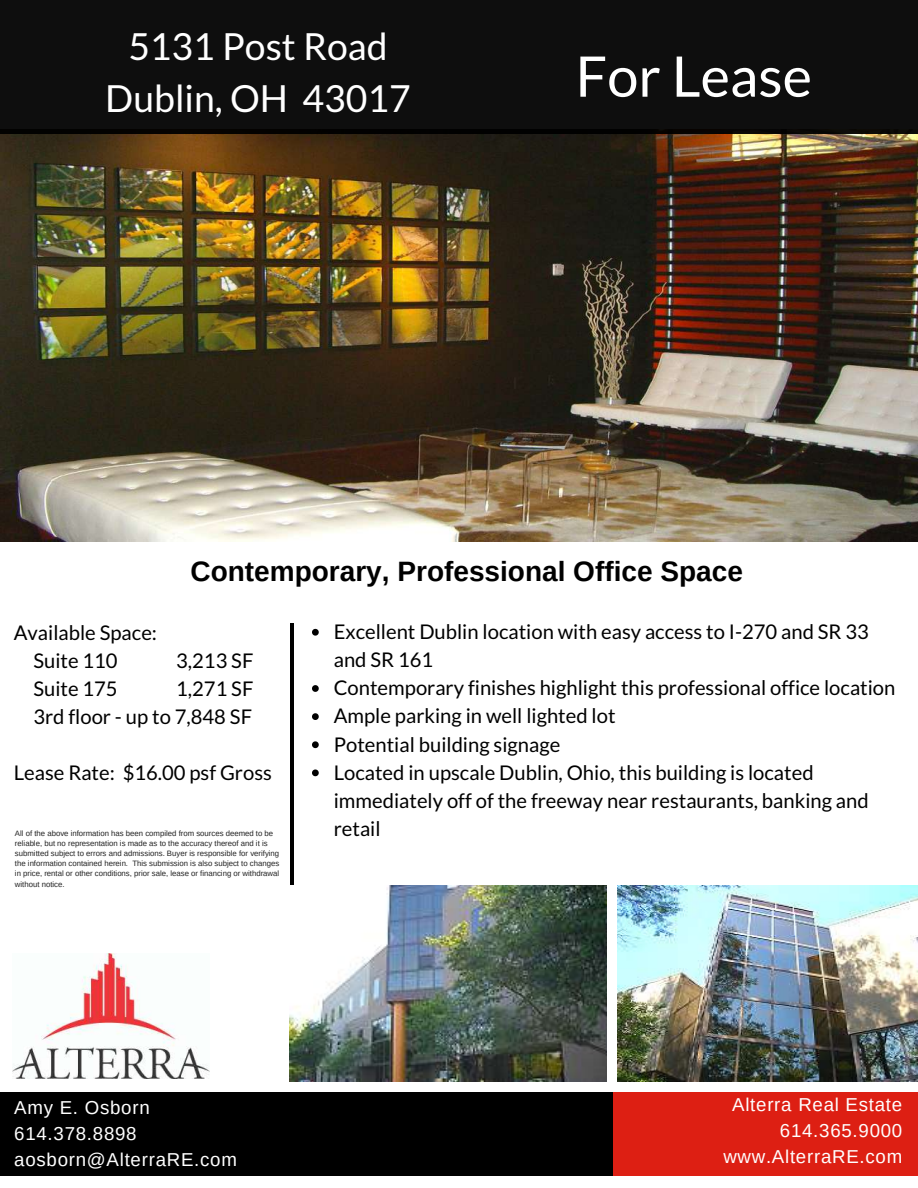
<style>
.page{position:relative;width:918px;height:1188px;background:#fff}
.page>*{position:absolute;margin:0;border:0;box-sizing:border-box;transform-origin:0 0}
.t1{font:55.95px "Lato";color:#fff}
.t2{font:37.35px/51.8px "Lato";color:#fff;text-align:center}
.t3{font:700 28.05px "Arimo";color:#000}
.t4{font:20.25px/28.2px "Lato";color:#000}
.t5{font:18.75px/25.8px "Arimo";letter-spacing:.04em;color:#fff;text-align:right}
.t6{font:7.8px/10.2px "Arimo";color:#222}
</style>
<div class="page">
<img style="left:0;top:133px;width:918px;height:408px">
<div style="left:0;top:0;width:918px;height:133px;background:#0e0e0e"></div>
<div style="left:0;top:1092px;width:615px;height:83px;background:#000"></div>
<div style="left:613px;top:1092px;width:305px;height:83px;background:#dd1f13"></div>
<svg style="left:312px;top:629px;width:7px;height:7px"></svg>
<svg style="left:312px;top:685px;width:7px;height:7px"></svg>
<svg style="left:312px;top:713px;width:7px;height:7px"></svg>
<svg style="left:312px;top:741px;width:7px;height:7px"></svg>
<svg style="left:312px;top:770px;width:7px;height:6px"></svg>
<hr style="left:291px;top:623px;width:3px;height:267px;background:#000">
<img style="left:13px;top:953px;width:197px;height:125px">
<img style="left:289px;top:886px;width:318px;height:195px">
<img style="left:618px;top:886px;width:300px;height:195px">
<h2 class="t2" style="left:105px;top:20px;width:307px">5131 Post Road<br>Dublin, OH 43017</h2>
<h1 class="t1" style="left:576px;top:41px;width:238px">For Lease</h1>
<h3 class="t3" style="left:191px;top:556px;width:554px">Contemporary, Professional Office Space</h3>
<p class="t4" style="left:33px;top:618px;width:125px;text-indent:-20px">Available Space:<br>Suite 110</p>
<p class="t4" style="left:176px;top:646px;width:79px">3,213 SF</p>
<p class="t4" style="left:33px;top:674px;width:86px">Suite 175</p>
<p class="t4" style="left:33px;top:674px;width:222px;text-align:right">1,271 SF<br>3rd floor - up to 7,848 SF</p>
<p class="t4" style="left:14px;top:758px;width:260px">Lease Rate: $16.00 psf Gross</p>
<p class="t6" style="left:15px;top:828px;width:266px">All of the above information has been compiled from sources deemed to be reliable, but no representation is made as to the accuracy thereof and it is submitted subject to errors and admissions. Buyer is responsible for verifying the information contained herein. This submission is also subject to changes in price, rental or other conditions, prior sale, lease or financing or withdrawal without notice.</p>
<p class="t4" style="left:334px;top:617px;width:563px">Excellent Dublin location with easy access to I-270 and SR 33 and SR 161<br>Contemporary finishes highlight this professional office location Ample parking in well lighted lot<br>Potential building signage<br>Located in upscale Dublin, Ohio, this building is located immediately off of the freeway near restaurants, banking and retail</p>
<p class="t5" style="left:14px;top:1095px;width:224px;text-align:left">Amy E. Osborn<br>614.378.8898 aosborn@AlterraRE.com</p>
<p class="t5" style="left:723px;top:1092px;width:180px">Alterra Real Estate<br>614.365.9000 www.AlterraRE.com</p>
</div>
